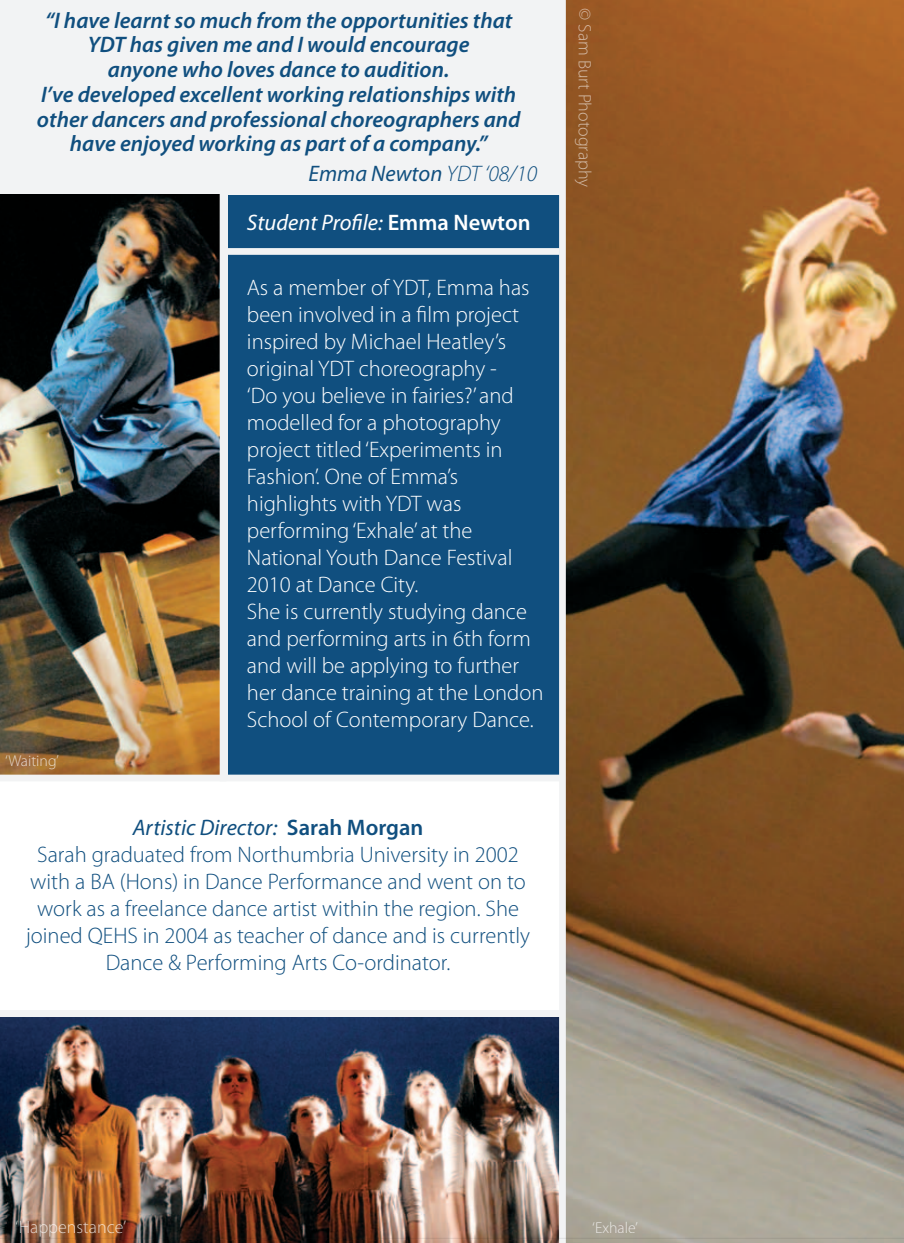
<style>
.page{position:relative;width:904px;height:1243px;background:#fff}
.page>*{position:absolute;margin:0;border:0;box-sizing:border-box;transform-origin:0 0}
.t1{font:300 22.5px/27px "Myriad Pro";color:#fff}
.t2{font:italic 600 22.5px/24.8px "Myriad Pro";color:#104f7f;text-align:center}
.t3{font:300 22.5px/27px "Myriad Pro";color:#104f7f;text-align:center}
.t4{font:italic 22.5px "Myriad Pro";color:#104f7f}
.t5{font:italic 22.5px "Myriad Pro";color:#fff}
.t6{font:300 18px "Myriad Pro";color:#fff}
.t7{font:300 15.75px "Myriad Pro";color:#fff}
.s1{font-weight:300}
.s2{font-weight:600;font-style:normal}
</style>
<div class="page">
<img style="left:0;top:0;width:904px;height:1239px">
<p class="t2" style="left:45px;top:8px;width:469px">“I have learnt so much from the opportunities that</p>
<p class="t2" style="left:88px;top:33px;width:383px">YDT has given me and I would encourage</p>
<p class="t2" style="left:108px;top:58px;width:343px">anyone who loves dance to audition.</p>
<p class="t2" style="left:37px;top:82px;width:485px">I’ve developed excellent working relationships with other dancers and professional choreographers and have enjoyed working as part of a company.”</p>
<p class="t4" style="left:308px;top:161px;width:230px">Emma Newton <span class="s1">YDT ‘08/10</span></p>
<p class="t5" style="left:247px;top:210px;width:285px">Student Profile: <span class="s2">Emma Newton</span></p>
<p class="t7" style="left:5px;top:752px;width:55px">‘Waiting’</p>
<p class="t1" style="left:247px;top:275px;width:284px">As a member of YDT, Emma has been involved in a film project inspired by Michael Heatley’s original YDT choreography -</p>
<p class="t1" style="left:247px;top:383px;width:268px">‘Do you believe in fairies?’ and</p>
<p class="t1" style="left:247px;top:410px;width:257px;text-align:justify">modelled for a photography project titled ‘Experiments in Fashion’. One of Emma’s</p>
<p class="t1" style="left:247px;top:491px;width:216px">highlights with YDT was</p>
<p class="t1" style="left:247px;top:518px;width:227px">performing ‘Exhale’ at the</p>
<p class="t1" style="left:247px;top:545px;width:267px">National Youth Dance Festival<br>2010 at Dance City.</p>
<p class="t1" style="left:247px;top:599px;width:298px">She is currently studying dance and performing arts in 6th form and will be applying to further her dance training at the London<br>School of Contemporary Dance.</p>
<p class="t4" style="left:133px;top:816px;width:292px">Artistic Director: <span class="s2">Sarah Morgan</span></p>
<p class="t3" style="left:26px;top:842px;width:505px">Sarah graduated from Northumbria University in 2002 with a BA (Hons) in Dance Performance and went on to work as a freelance dance artist within the region. She joined QEHS in 2004 as teacher of dance and is currently Dance &amp; Performing Arts Co-ordinator.</p>
<p class="t6" style="left:595px;top:8px;width:180px;rotate:90deg">© Sam Burt Photography</p>
<p class="t6" style="left:16px;top:1217px;width:112px">‘Happenstance’</p>
<p class="t7" style="left:592px;top:1219px;width:47px">‘Exhale’</p>
</div>
